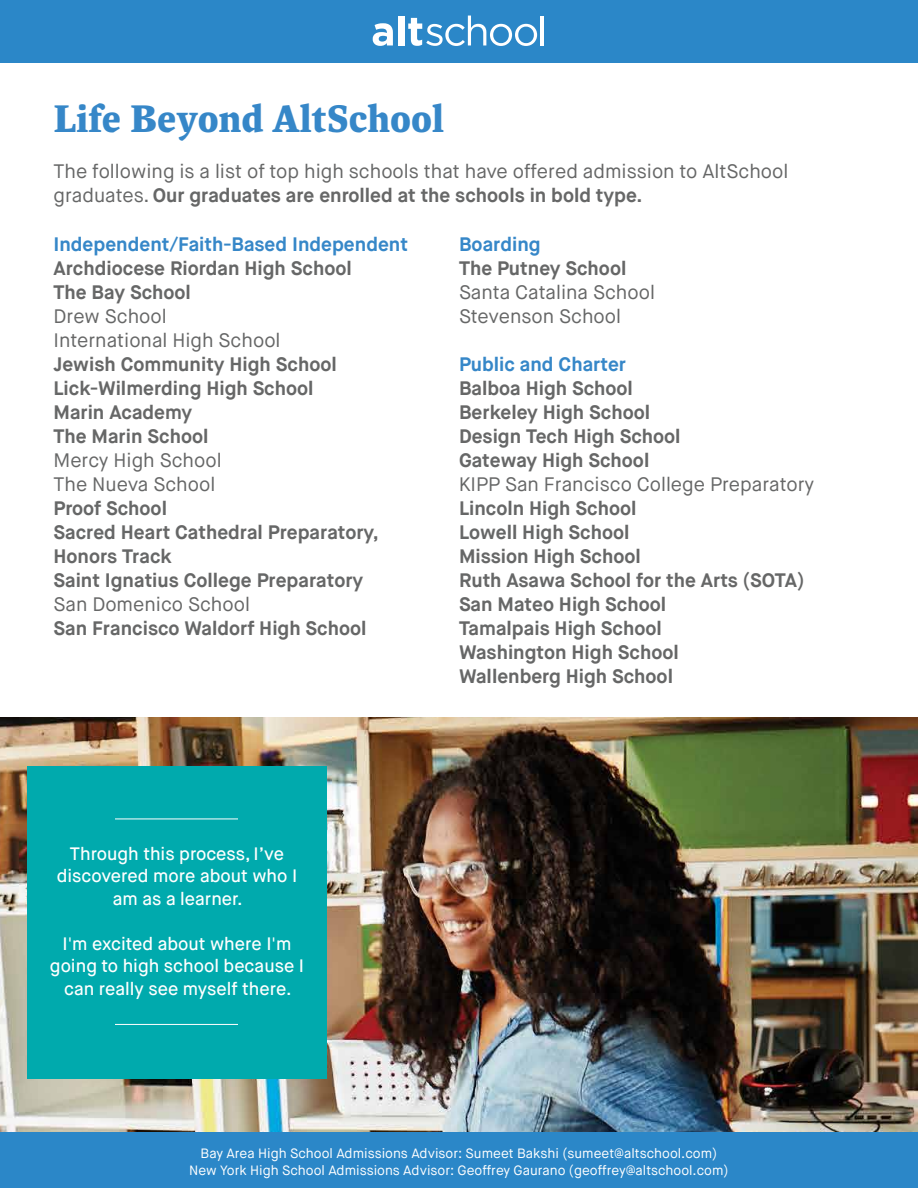
<style>
.page{position:relative;width:918px;height:1188px;background:#fff}
.page>*{position:absolute;margin:0;border:0;box-sizing:border-box;transform-origin:0 0}
.t1{font:700 42px "Spinoza Pro";color:#3687c8}
.t2{font:700 19.5px/24px "Maison Neue";color:#666767}
.t3{font:19.5px/24px "Maison Neue";color:#666767}
.t4{font:700 19.5px "Maison Neue";color:#3687c8}
.t5{font:500 18px/22.5px "Maison Neue";color:#fff;text-align:center}
.t6{font:13.5px/16.5px "Maison Neue";color:#fff;text-align:center}
.s1{font-weight:700}
</style>
<div class="page">
<img style="left:0;top:718px;width:918px;height:414px">
<div style="left:0;top:0;width:918px;height:63px;background:#2b87c8"></div>
<svg style="left:373px;top:23px;width:20px;height:23px"></svg>
<div style="left:398px;top:16px;width:6px;height:29px;background:#fff"></div>
<svg style="left:408px;top:16px;width:129px;height:30px"></svg>
<hr style="left:541px;top:16px;width:3px;height:29px;background:#fff">
<div style="left:27px;top:767px;width:300px;height:312px;background:#00aaad"></div>
<hr style="left:115px;top:819px;width:123px;height:1px;background:#fff">
<hr style="left:115px;top:1024px;width:123px;height:1px;background:#fff">
<div style="left:0;top:1132px;width:918px;height:56px;background:#2b87c8"></div>
<h1 class="t1" style="left:53px;top:96px;width:392px">Life Beyond AltSchool</h1>
<p class="t3" style="left:53px;top:159px;width:736px">The following is a list of top high schools that have offered admission to AltSchool graduates. <span class="s1">Our graduates are enrolled at the schools in bold type.</span></p>
<p class="t4" style="left:53px;top:232px;width:356px">Independent/Faith-Based Independent</p>
<p class="t2" style="left:53px;top:257px;width:300px">Archdiocese Riordan High School<br>The Bay School</p>
<p class="t3" style="left:53px;top:305px;width:229px">Drew School<br>International High School</p>
<p class="t2" style="left:53px;top:353px;width:285px">Jewish Community High School<br>Lick-Wilmerding High School<br>Marin Academy<br>The Marin School</p>
<p class="t3" style="left:53px;top:449px;width:170px">Mercy High School<br>The Nueva School</p>
<p class="t2" style="left:53px;top:497px;width:327px">Proof School<br>Sacred Heart Cathedral Preparatory,<br>Honors Track<br>Saint Ignatius College Preparatory</p>
<p class="t3" style="left:53px;top:593px;width:198px">San Domenico School</p>
<p class="t2" style="left:53px;top:617px;width:315px">San Francisco Waldorf High School</p>
<p class="t4" style="left:459px;top:232px;width:83px">Boarding</p>
<p class="t2" style="left:459px;top:257px;width:169px">The Putney School</p>
<p class="t3" style="left:459px;top:281px;width:197px">Santa Catalina School<br>Stevenson School</p>
<p class="t4" style="left:459px;top:352px;width:169px">Public and Charter</p>
<p class="t2" style="left:459px;top:377px;width:223px">Balboa High School<br>Berkeley High School<br>Design Tech High School<br>Gateway High School</p>
<p class="t3" style="left:459px;top:473px;width:357px">KIPP San Francisco College Preparatory</p>
<p class="t2" style="left:459px;top:497px;width:347px">Lincoln High School<br>Lowell High School<br>Mission High School<br>Ruth Asawa School for the Arts (SOTA)<br>San Mateo High School<br>Tamalpais High School<br>Washington High School<br>Wallenberg High School</p>
<p class="t5" style="left:57px;top:842px;width:242px">Through this process, I’ve discovered more about who I am as a learner.</p>
<p class="t5" style="left:50px;top:932px;width:256px">I'm excited about where I'm going to high school because I can really see myself there.</p>
<p class="t6" style="left:189px;top:1145px;width:541px">Bay Area High School Admissions Advisor: Sumeet Bakshi (sumeet@altschool.com)<br>New York High School Admissions Advisor: Geoffrey Gaurano (geoffrey@altschool.com)</p>
</div>
